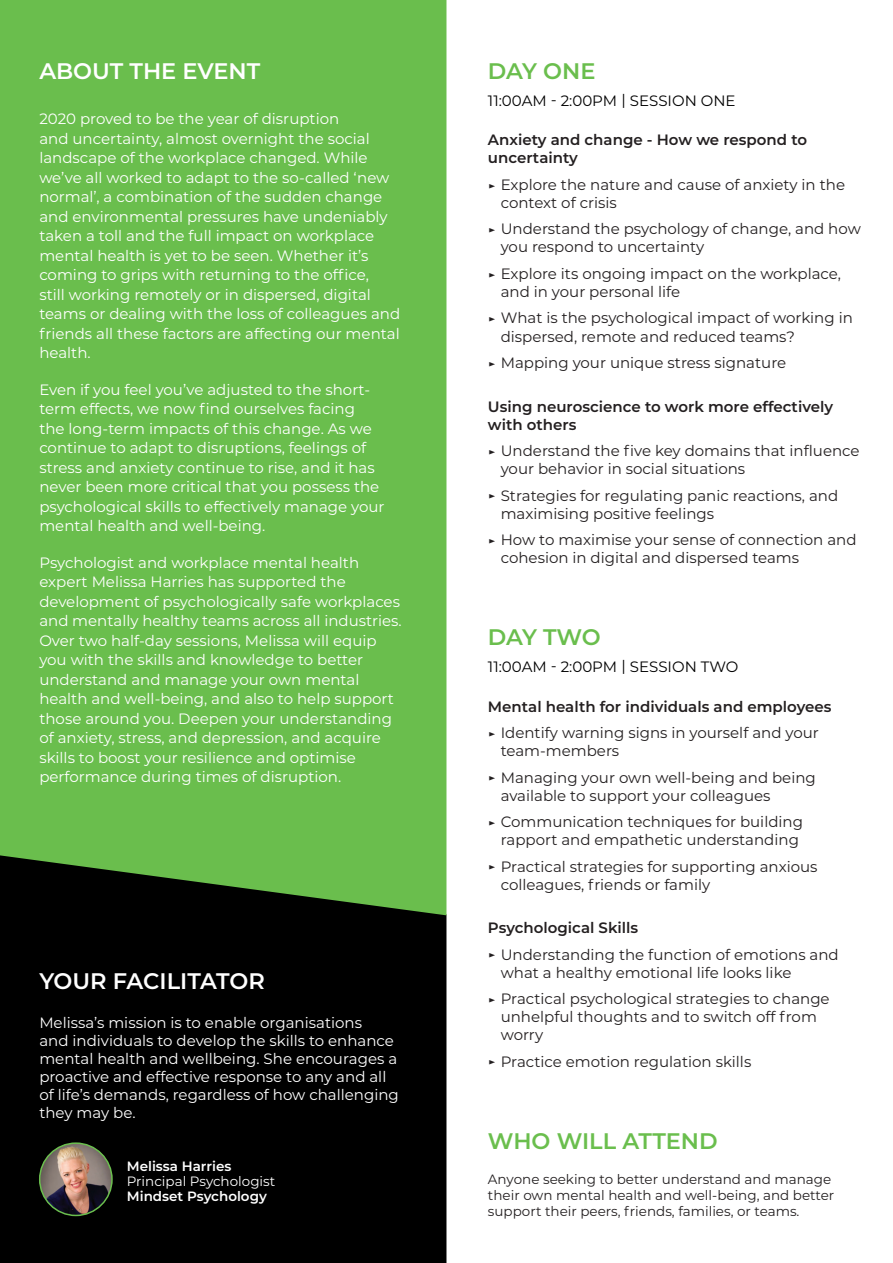
<style>
.page{position:relative;width:893px;height:1263px;background:#fff}
.page>*{position:absolute;margin:0;border:0;box-sizing:border-box;transform-origin:0 0}
.t1{font:600 22.5px "Montserrat";color:#fff}
.t2{font:600 22.5px "Montserrat";letter-spacing:-.005em;color:#6abe4d}
.t3{font:15px/19.5px "Montserrat";color:#fff}
.t4{font:15px/18px "Montserrat";color:#231f20}
.t5{font:600 15px/18px "Montserrat";color:#231f20}
.t6{font:15px "Montserrat";color:#000}
.t7{font:13.5px/16.2px "Montserrat";color:#231f20}
.t8{font:600 13.5px "Montserrat";color:#fff}
.t9{font:13.5px "Montserrat";color:#fff}
.s1{font-weight:600;font-size:10.35px}
.s2{font-size:10.35px}
.s3{font-weight:400}
.s4{font-weight:600}
</style>
<div class="page">
<div style="left:0;top:915px;width:446px;height:348px;background:#000"></div>
<div style="left:0;top:0;width:446px;height:915px;background:#6abe4d"></div>
<img style="left:40px;top:1143px;width:72px;height:72px;border-radius:36px">
<div style="left:39px;top:1142px;width:74px;height:74px;border:2px solid #6abe4d;border-radius:50%"></div>
<h1 class="t1" style="left:39px;top:55px;width:222px">ABOUT THE EVENT</h1>
<p class="t3" style="left:39px;top:109px;width:362px">2020 proved to be the year of disruption<br>and uncertainty, almost overnight the social landscape of the workplace changed. While we’ve all worked to adapt to the so-called ‘new normal’, a combination of the sudden change and environmental pressures have undeniably taken a toll and the full impact on workplace mental health is yet to be seen. Whether it’s coming to grips with returning to the office,<br>still working remotely or in dispersed, digital teams or dealing with the loss of colleagues and friends all these factors are affecting our mental health.</p>
<p class="t3" style="left:39px;top:379px;width:347px">Even if you feel you’ve adjusted to the short&shy;term effects, we now find ourselves facing<br>the long-term impacts of this change. As we continue to adapt to disruptions, feelings of stress and anxiety continue to rise, and it has never been more critical that you possess the psychological skills to effectively manage your mental health and well-being.</p>
<p class="t3" style="left:39px;top:552px;width:364px">Psychologist and workplace mental health expert Melissa Harries has supported the development of psychologically safe workplaces and mentally healthy teams across all industries.<br>Over two half-day sessions, Melissa will equip you with the skills and knowledge to better understand and manage your own mental health and well-being, and also to help support those around you. Deepen your understanding of anxiety, stress, and depression, and acquire skills to boost your resilience and optimise performance during times of disruption.</p>
<h1 class="t1" style="left:39px;top:965px;width:227px">YOUR FACILITATOR</h1>
<p class="t3" style="left:39px;top:1013px;width:361px;line-height:18px">Melissa’s mission is to enable organisations<br>and individuals to develop the skills to enhance mental health and wellbeing. She encourages a proactive and effective response to any and all of life’s demands, regardless of how challenging they may be.</p>
<p class="t8" style="left:127px;top:1156px;width:106px">Melissa Harries</p>
<p class="t9" style="left:127px;top:1172px;width:150px">Principal Psychologist</p>
<p class="t8" style="left:127px;top:1186px;width:141px">Mindset Psychology</p>
<h1 class="t2" style="left:488px;top:55px;width:109px">DAY ONE</h1>
<p class="t6" style="left:488px;top:91px;width:249px">11:00AM - 2:00PM | SESSION ONE</p>
<p class="t5" style="left:488px;top:130px;width:321px">Anxiety and change - How we respond to uncertainty</p>
<p class="t4" style="left:501px;top:175px;width:346px;text-indent:-13px"><span class="s1">▶</span> Explore the nature and cause of anxiety in the context of crisis</p>
<p class="t4" style="left:501px;top:220px;width:362px;text-indent:-13px"><span class="s1">▶</span> Understand the psychology of change, and how you respond to uncertainty</p>
<p class="t4" style="left:501px;top:264px;width:342px;text-indent:-13px"><span class="s1">▶</span> Explore its ongoing impact on the workplace, and in your personal life</p>
<p class="t4" style="left:501px;top:309px;width:354px;text-indent:-13px"><span class="s1">▶</span> What is the psychological impact of working in dispersed, remote and reduced teams?</p>
<p class="t4" style="left:488px;top:353px;width:300px"><span class="s1">▶</span> Mapping your unique stress signature</p>
<p class="t5" style="left:488px;top:396px;width:347px">Using neuroscience to work more effectively with others</p>
<p class="t4" style="left:501px;top:441px;width:360px;text-indent:-13px"><span class="s1">▶</span> Understand the five key domains that influence your behavior in social situations</p>
<p class="t4" style="left:501px;top:486px;width:339px;text-indent:-13px"><span class="s1">▶</span> Strategies for regulating panic reactions, and maximising positive feelings</p>
<p class="t4" style="left:501px;top:530px;width:357px;text-indent:-13px"><span class="s1">▶</span> How to maximise your sense of connection and cohesion in digital and dispersed teams</p>
<h1 class="t2" style="left:488px;top:621px;width:114px">DAY TWO</h1>
<p class="t6" style="left:488px;top:657px;width:252px">11:00AM - 2:00PM | SESSION TWO</p>
<p class="t5" style="left:488px;top:692px;width:345px;line-height:26.5px">Mental health for individuals and employees <span class="s2">▶</span> <span class="s3">Identify warning signs in yourself and your</span></p>
<p class="t4" style="left:488px;top:737px;width:329px;line-height:26.5px;text-indent:13px">team-members<br><span class="s1">▶</span> Managing your own well-being and being</p>
<p class="t4" style="left:488px;top:782px;width:317px;line-height:26.5px;text-indent:13px">available to support your colleagues<br><span class="s1">▶</span> Communication techniques for building</p>
<p class="t4" style="left:488px;top:826px;width:331px;line-height:26.5px;text-align:center">rapport and empathetic understanding<br><span class="s1">▶</span> Practical strategies for supporting anxious</p>
<p class="t4" style="left:501px;top:875px;width:211px">colleagues, friends or family</p>
<p class="t4" style="left:488px;top:914px;width:352px;line-height:26.5px"><span class="s4">Psychological Skills<br></span><span class="s1">▶</span> Understanding the function of emotions and</p>
<p class="t4" style="left:488px;top:959px;width:343px;line-height:26.5px;text-indent:13px">what a healthy emotional life looks like<br><span class="s1">▶</span> Practical psychological strategies to change</p>
<p class="t4" style="left:501px;top:1007px;width:318px">unhelpful thoughts and to switch off from worry</p>
<p class="t4" style="left:488px;top:1052px;width:265px"><span class="s1">▶</span> Practice emotion regulation skills</p>
<h1 class="t2" style="left:488px;top:1125px;width:231px">WHO WILL ATTEND</h1>
<p class="t7" style="left:488px;top:1170px;width:348px">Anyone seeking to better understand and manage their own mental health and well-being, and better support their peers, friends, families, or teams.</p>
</div>
